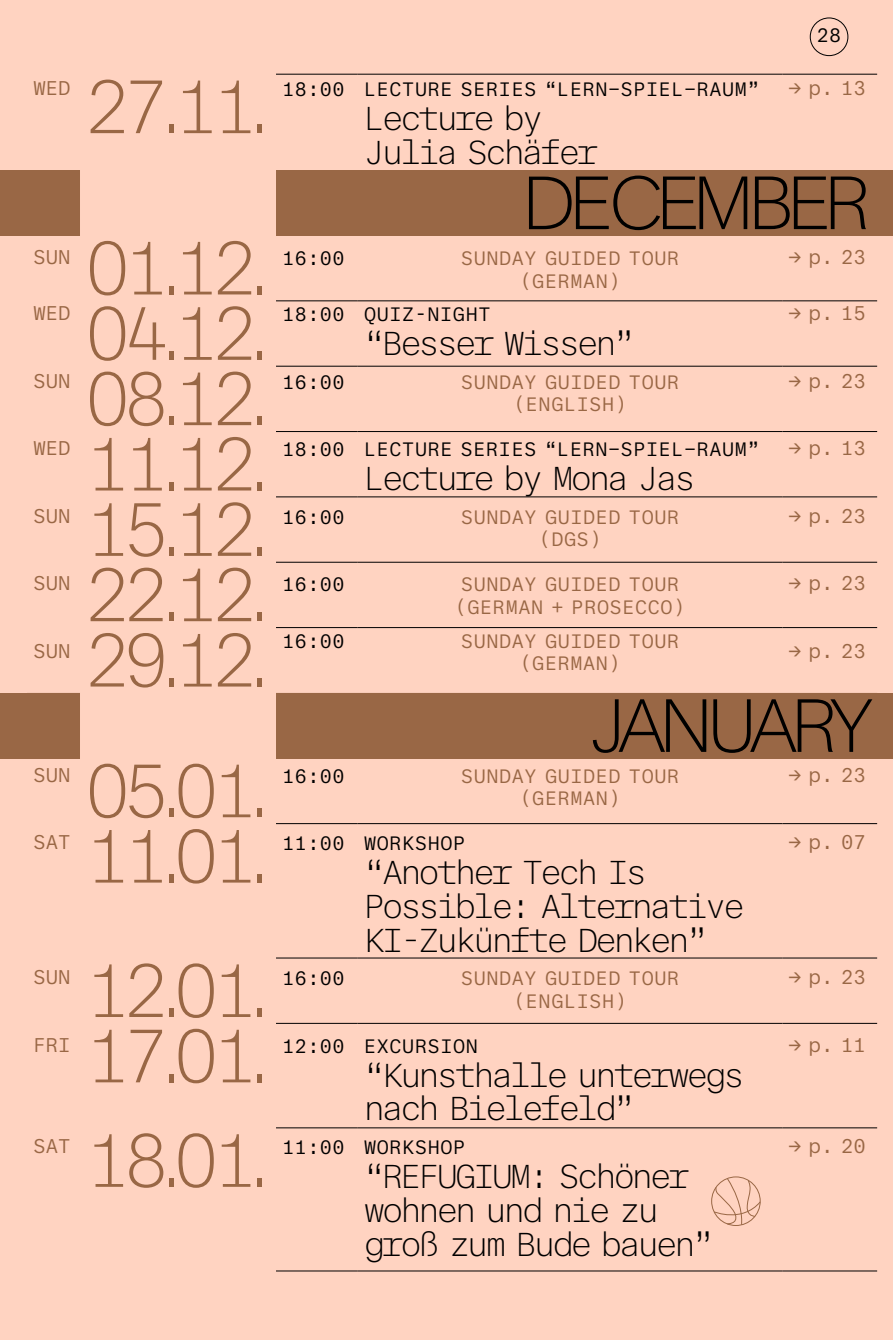
<style>
.page{position:relative;width:893px;height:1340px;background:#fff}
.page>*{position:absolute;margin:0;border:0;box-sizing:border-box;transform-origin:0 0}
.Tab_Datum{font:100 72px "Rand";letter-spacing:-.05em;color:#996745}
.Tab_Datum-2{font:100 72px "Rand";letter-spacing:-.1em;color:#000}
.Tab_Akteur{font:100 33.75px/33.8px "Rand Mono";letter-spacing:-.07em;color:#000}
.TAB_Seitenzahl{font:20.25px "Rand Mono";color:#996745}
.Tab_Führung{font:19.8px/22.5px "Rand Mono";letter-spacing:.03em;color:#996745;text-align:center}
.Tab_Kategorie{font:19.8px "Rand Mono";letter-spacing:.03em;color:#000}
.Tab_Uhrzeit{font:19.8px "Rand Mono";letter-spacing:.02em;color:#000}
.Tab_Akteur-2{font:19.8px "Rand Mono";letter-spacing:.03em;color:#000}
</style>
<div class="page">
<div style="left:0;top:0;width:893px;height:1339px;background:#ffd3c1"></div>
<div style="left:810px;top:18px;width:38px;height:38px;border:1px solid #000;border-radius:50%"></div>
<div style="left:0;top:170px;width:893px;height:66px;background:#996745"></div>
<div style="left:0;top:693px;width:893px;height:66px;background:#996745"></div>
<svg style="left:276px;top:301px;width:601px;height:328px"></svg>
<svg style="left:80px;top:173px;width:196px;height:582px"></svg>
<div style="left:80px;top:167px;width:196px;height:6px;background:#ffd3c1"></div>
<div style="left:80px;top:232px;width:196px;height:7px;background:#ffd3c1"></div>
<div style="left:80px;top:689px;width:196px;height:7px;background:#ffd3c1"></div>
<div style="left:80px;top:755px;width:196px;height:6px;background:#ffd3c1"></div>
<hr style="left:276px;top:74px;width:82px;height:1px;background:#000">
<hr style="left:358px;top:74px;width:425px;height:1px;background:#000">
<hr style="left:783px;top:74px;width:94px;height:1px;background:#000">
<hr style="left:276px;top:300px;width:82px;height:1px;background:#000">
<hr style="left:358px;top:300px;width:425px;height:1px;background:#000">
<hr style="left:783px;top:300px;width:94px;height:1px;background:#000">
<hr style="left:276px;top:366px;width:82px;height:1px;background:#000">
<hr style="left:358px;top:366px;width:425px;height:1px;background:#000">
<hr style="left:783px;top:366px;width:94px;height:1px;background:#000">
<hr style="left:276px;top:431px;width:82px;height:1px;background:#000">
<hr style="left:358px;top:431px;width:425px;height:1px;background:#000">
<hr style="left:783px;top:431px;width:94px;height:1px;background:#000">
<hr style="left:276px;top:496px;width:82px;height:1px;background:#000">
<hr style="left:358px;top:496px;width:425px;height:1px;background:#000">
<hr style="left:783px;top:496px;width:94px;height:1px;background:#000">
<hr style="left:276px;top:562px;width:82px;height:1px;background:#000">
<hr style="left:358px;top:562px;width:425px;height:1px;background:#000">
<hr style="left:783px;top:562px;width:94px;height:1px;background:#000">
<hr style="left:276px;top:627px;width:82px;height:1px;background:#000">
<hr style="left:358px;top:627px;width:425px;height:1px;background:#000">
<hr style="left:783px;top:627px;width:94px;height:1px;background:#000">
<hr style="left:276px;top:823px;width:82px;height:1px;background:#000">
<hr style="left:358px;top:823px;width:425px;height:1px;background:#000">
<hr style="left:783px;top:823px;width:94px;height:1px;background:#000">
<hr style="left:276px;top:957px;width:82px;height:1px;background:#000">
<hr style="left:358px;top:957px;width:425px;height:1px;background:#000">
<hr style="left:783px;top:957px;width:94px;height:1px;background:#000">
<hr style="left:276px;top:1022px;width:82px;height:1px;background:#000">
<hr style="left:358px;top:1022px;width:425px;height:1px;background:#000">
<hr style="left:783px;top:1022px;width:94px;height:1px;background:#000">
<hr style="left:276px;top:1127px;width:82px;height:1px;background:#000">
<hr style="left:358px;top:1127px;width:425px;height:1px;background:#000">
<hr style="left:783px;top:1127px;width:94px;height:1px;background:#000">
<hr style="left:276px;top:1270px;width:82px;height:1px;background:#000">
<hr style="left:358px;top:1270px;width:425px;height:1px;background:#000">
<hr style="left:783px;top:1270px;width:94px;height:1px;background:#000">
<svg style="left:713px;top:1177px;width:48px;height:48px"></svg>
<p class="TAB_Seitenzahl" style="left:33px;top:73px;width:39px">WED</p>
<p class="Tab_Datum" style="left:86px;top:52px;width:182px">27.11.</p>
<p class="Tab_Uhrzeit" style="left:282px;top:74px;width:64px">18:00</p>
<p class="Tab_Kategorie" style="left:364px;top:74px;width:397px">LECTURE SERIES “LERN–SPIEL–RAUM”</p>
<p class="Tab_Akteur" style="left:364px;top:98px;width:235px">Lecture by<br>Julia Schäfer</p>
<p class="Tab_Kategorie" style="left:817px;top:20px;width:26px">28</p>
<p class="TAB_Seitenzahl" style="left:789px;top:73px;width:78px">→ p. 13</p>
<p class="Tab_Datum-2" style="left:522px;top:148px;width:350px">DECEMBER</p>
<p class="TAB_Seitenzahl" style="left:33px;top:241px;width:39px">SUN</p>
<p class="Tab_Datum" style="left:86px;top:213px;width:182px">01.12.</p>
<p class="Tab_Uhrzeit" style="left:282px;top:243px;width:64px">16:00</p>
<p class="Tab_Führung" style="left:461px;top:245px;width:220px">SUNDAY GUIDED TOUR (GERMAN)</p>
<p class="TAB_Seitenzahl" style="left:789px;top:241px;width:78px">→ p. 23</p>
<p class="TAB_Seitenzahl" style="left:33px;top:298px;width:39px">WED</p>
<p class="Tab_Datum" style="left:86px;top:278px;width:182px">04.12.</p>
<p class="Tab_Uhrzeit" style="left:282px;top:299px;width:64px">18:00</p>
<p class="Tab_Kategorie" style="left:364px;top:299px;width:128px">QUIZ-NIGHT</p>
<p class="TAB_Seitenzahl" style="left:789px;top:298px;width:78px">→ p. 15</p>
<p class="Tab_Akteur" style="left:364px;top:323px;width:272px">“Besser Wissen”</p>
<p class="TAB_Seitenzahl" style="left:33px;top:365px;width:39px">SUN</p>
<p class="Tab_Datum" style="left:86px;top:344px;width:182px">08.12.</p>
<p class="Tab_Uhrzeit" style="left:282px;top:367px;width:64px">16:00</p>
<p class="Tab_Führung" style="left:461px;top:369px;width:220px">SUNDAY GUIDED TOUR (ENGLISH)</p>
<p class="TAB_Seitenzahl" style="left:789px;top:365px;width:78px">→ p. 23</p>
<p class="TAB_Seitenzahl" style="left:33px;top:433px;width:39px">WED</p>
<p class="Tab_Datum" style="left:86px;top:409px;width:182px">11.12.</p>
<p class="Tab_Uhrzeit" style="left:282px;top:434px;width:64px">18:00</p>
<p class="Tab_Kategorie" style="left:364px;top:434px;width:397px">LECTURE SERIES “LERN–SPIEL–RAUM”</p>
<p class="TAB_Seitenzahl" style="left:789px;top:433px;width:78px">→ p. 13</p>
<p class="Tab_Akteur" style="left:364px;top:458px;width:333px">Lecture by Mona Jas</p>
<p class="TAB_Seitenzahl" style="left:33px;top:500px;width:39px">SUN</p>
<p class="Tab_Datum" style="left:86px;top:474px;width:182px">15.12.</p>
<p class="Tab_Uhrzeit" style="left:282px;top:502px;width:64px">16:00</p>
<p class="Tab_Führung" style="left:461px;top:504px;width:220px">SUNDAY GUIDED TOUR (DGS)</p>
<p class="TAB_Seitenzahl" style="left:789px;top:500px;width:78px">→ p. 23</p>
<p class="TAB_Seitenzahl" style="left:33px;top:568px;width:39px">SUN</p>
<p class="Tab_Datum" style="left:86px;top:540px;width:182px">22.12.</p>
<p class="Tab_Uhrzeit" style="left:282px;top:569px;width:64px">16:00</p>
<p class="Tab_Führung" style="left:455px;top:571px;width:232px">SUNDAY GUIDED TOUR (GERMAN + PROSECCO)</p>
<p class="TAB_Seitenzahl" style="left:789px;top:568px;width:78px">→ p. 23</p>
<p class="TAB_Seitenzahl" style="left:33px;top:635px;width:39px">SUN</p>
<p class="Tab_Datum" style="left:86px;top:605px;width:182px">29.12.</p>
<p class="Tab_Uhrzeit" style="left:282px;top:625px;width:64px">16:00</p>
<p class="Tab_Führung" style="left:461px;top:627px;width:220px">SUNDAY GUIDED TOUR (GERMAN)</p>
<p class="TAB_Seitenzahl" style="left:789px;top:635px;width:78px">→ p. 23</p>
<p class="Tab_Datum-2" style="left:591px;top:670px;width:284px">JANUARY</p>
<p class="TAB_Seitenzahl" style="left:33px;top:759px;width:39px">SUN</p>
<p class="Tab_Datum" style="left:86px;top:736px;width:182px">05.01.</p>
<p class="Tab_Uhrzeit" style="left:282px;top:760px;width:64px">16:00</p>
<p class="Tab_Führung" style="left:461px;top:762px;width:220px">SUNDAY GUIDED TOUR (GERMAN)</p>
<p class="TAB_Seitenzahl" style="left:789px;top:759px;width:78px">→ p. 23</p>
<p class="TAB_Seitenzahl" style="left:33px;top:826px;width:39px">SAT</p>
<p class="Tab_Datum" style="left:86px;top:801px;width:182px">11.01.</p>
<p class="Tab_Uhrzeit" style="left:282px;top:828px;width:64px">11:00</p>
<p class="Tab_Kategorie" style="left:364px;top:828px;width:103px">WORKSHOP</p>
<p class="TAB_Seitenzahl" style="left:789px;top:826px;width:78px">→ p. 07</p>
<p class="Tab_Akteur" style="left:364px;top:852px;width:382px">“Another Tech Is<br>Possible: Alternative<br>KI-Zukünfte Denken”</p>
<p class="TAB_Seitenzahl" style="left:33px;top:961px;width:39px">SUN</p>
<p class="Tab_Datum" style="left:86px;top:935px;width:182px">12.01.</p>
<p class="Tab_Uhrzeit" style="left:282px;top:963px;width:64px">16:00</p>
<p class="Tab_Führung" style="left:461px;top:965px;width:220px">SUNDAY GUIDED TOUR (ENGLISH)</p>
<p class="TAB_Seitenzahl" style="left:789px;top:961px;width:78px">→ p. 23</p>
<p class="TAB_Seitenzahl" style="left:33px;top:1029px;width:39px">FRI</p>
<p class="Tab_Datum" style="left:86px;top:1001px;width:182px">17.01.</p>
<p class="Tab_Uhrzeit" style="left:282px;top:1030px;width:64px">12:00</p>
<p class="Tab_Kategorie" style="left:364px;top:1030px;width:115px">EXCURSION</p>
<p class="TAB_Seitenzahl" style="left:789px;top:1029px;width:78px">→ p. 11</p>
<p class="Tab_Akteur" style="left:364px;top:1054px;width:382px">“Kunsthalle unterwegs nach Bielefeld”</p>
<p class="TAB_Seitenzahl" style="left:33px;top:1130px;width:39px">SAT</p>
<p class="Tab_Datum" style="left:86px;top:1105px;width:182px">18.01.</p>
<p class="Tab_Uhrzeit" style="left:282px;top:1132px;width:64px">11:00</p>
<p class="Tab_Akteur-2" style="left:364px;top:1132px;width:103px">WORKSHOP</p>
<p class="Tab_Akteur" style="left:364px;top:1155px;width:351px">“REFUGIUM: Schöner wohnen und nie zu groß zum Bude bauen”</p>
<p class="TAB_Seitenzahl" style="left:789px;top:1130px;width:78px">→ p. 20</p>
</div>
